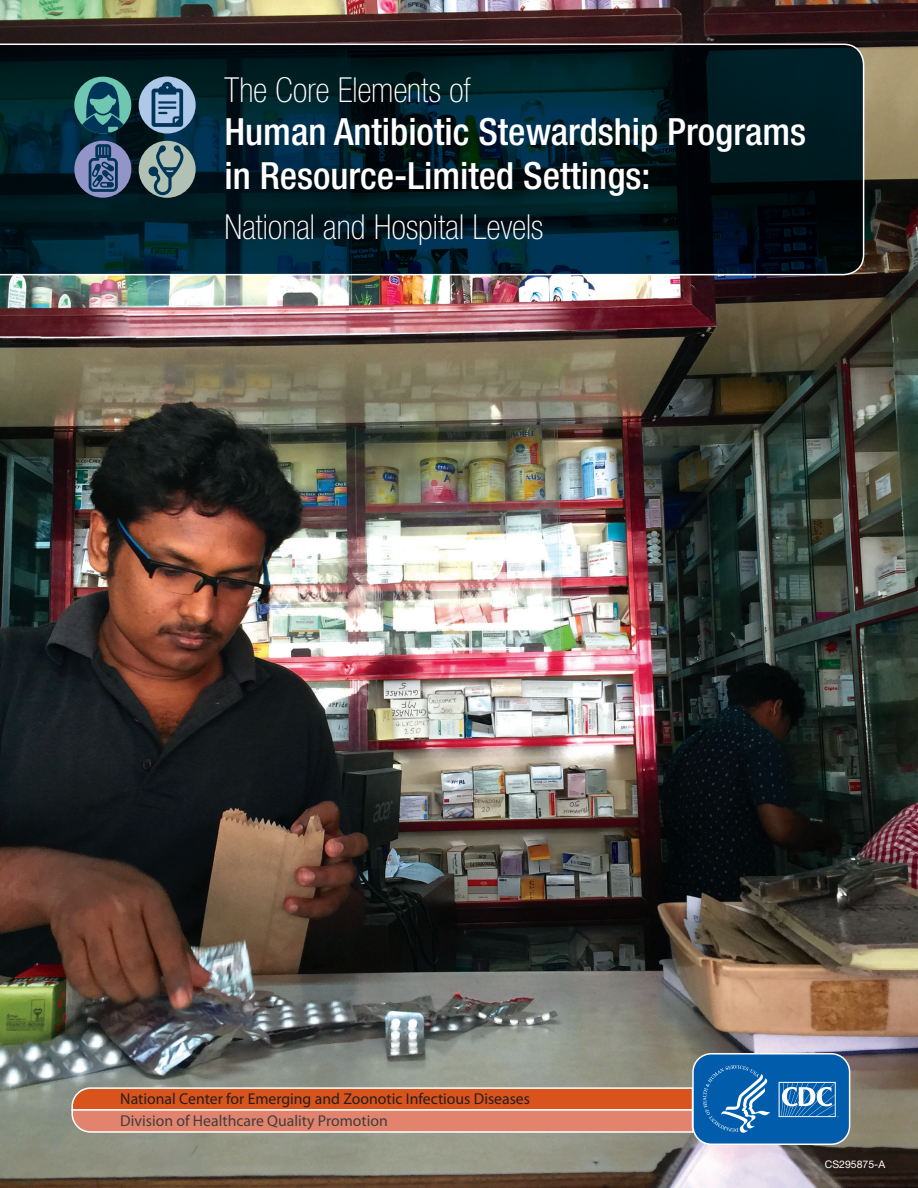
<style>
.page{position:relative;width:918px;height:1188px;background:#fff}
.page>*{position:absolute;margin:0;border:0;box-sizing:border-box;transform-origin:0 0}
.H1_-_Main_Title{font:500 condensed 37.5px/43.5px "Helvetica Neue LT Std";color:#fff}
.H1_-_Main_Title-2{font:100 condensed 34.5px "Helvetica Neue LT Std";letter-spacing:-.005em;color:#fff}
.t1{font:15.75px/21.9px "Myriad Pro";color:#231f20}
.t2{font:10.5px "Helvetica Neue LT Std";color:#fff}
.s1{color:#3e3e3f}
</style>
<div class="page">
<img style="left:0;top:0;width:918px;height:1188px">
<svg style="left:71px;top:1052px;width:780px;height:94px;background:#98827e"></svg>
<svg style="left:0;top:44px;width:864px;height:231px;background:#021d26"></svg>
<svg style="left:74px;top:77px;width:57px;height:57px;background:#347476"></svg>
<svg style="left:74px;top:141px;width:57px;height:57px;background:#50638a"></svg>
<svg style="left:139px;top:77px;width:57px;height:57px;background:#61839f"></svg>
<svg style="left:139px;top:141px;width:57px;height:57px;background:#6e8685"></svg>
<h1 class="H1_-_Main_Title-2" style="left:224px;top:70px;width:248px">The Core Elements of</h1>
<h1 class="H1_-_Main_Title" style="left:224px;top:110px;width:583px">Human Antibiotic Stewardship Programs in Resource-Limited Settings:</h1>
<h1 class="H1_-_Main_Title-2" style="left:224px;top:208px;width:320px">National and Hospital Levels</h1>
<p class="t1" style="left:120px;top:1088px;width:411px">National Center for Emerging and Zoonotic Infectious Diseases<br><span class="s1">Division of Healthcare Quality Promotion</span></p>
<p class="t2" style="left:825px;top:1158px;width:62px">CS295875-A</p>
</div>
